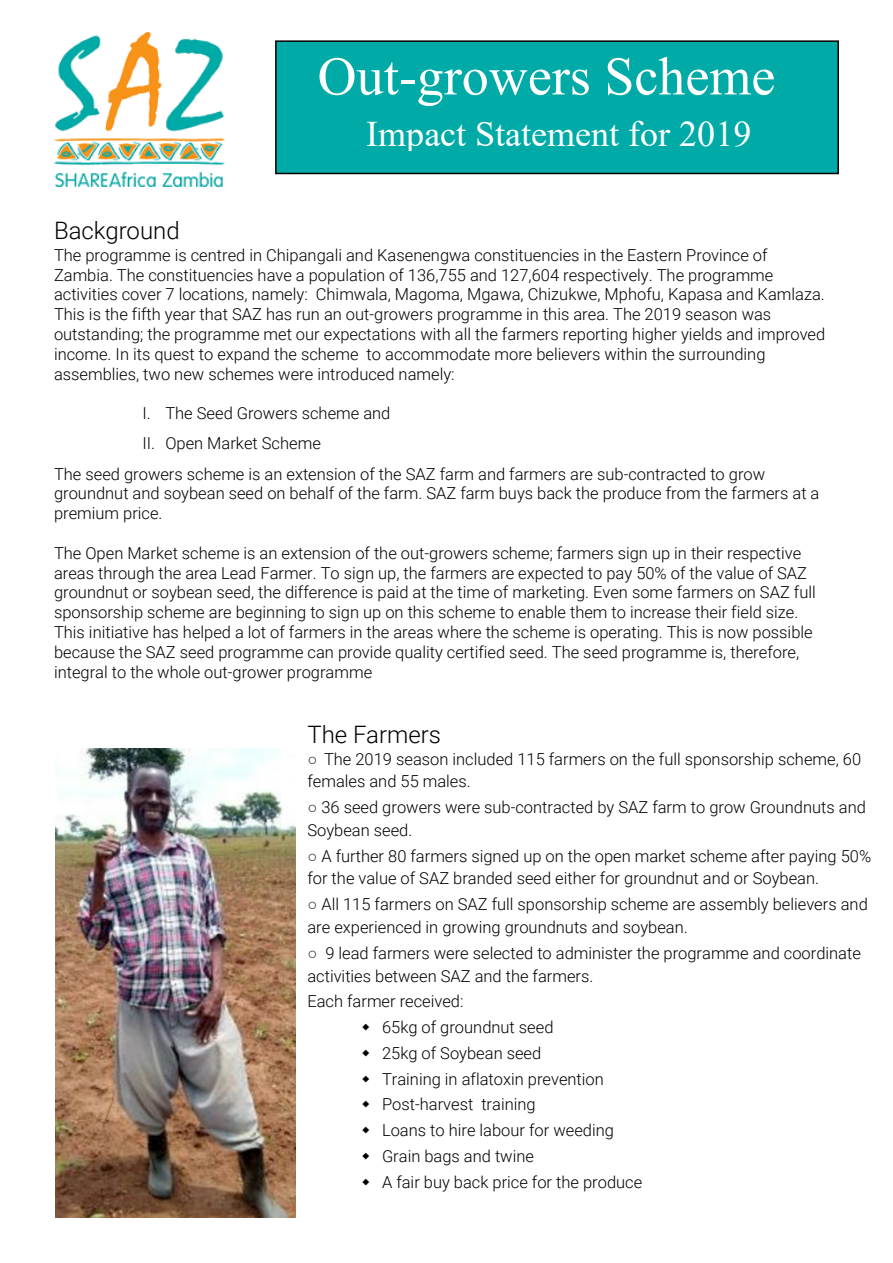
<style>
.page{position:relative;width:893px;height:1263px;background:#fff}
.page>*{position:absolute;margin:0;border:0;box-sizing:border-box;transform-origin:0 0}
.t1{font:54px "Times New Roman";color:#fff}
.t2{font:36px "Times New Roman";color:#fff}
.t3{font:300 24px "Roboto";color:#000}
.t4{font:300 16.5px/19.8px "Roboto";color:#000}
.s1{font-family:"Times New Roman";font-weight:400}
</style>
<div class="page">
<div style="left:275px;top:40px;width:564px;height:134px;background:#00aba7;border:2px solid #000"></div>
<img style="left:54px;top:33px;width:170px;height:154px">
<img style="left:55px;top:749px;width:240px;height:468px">
<h1 class="t1" style="left:318px;top:57px;width:459px">Out-growers Scheme</h1>
<h2 class="t2" style="left:366px;top:121px;width:387px">Impact Statement for 2019</h2>
<h3 class="t3" style="left:54px;top:221px;width:127px">Background</h3>
<p class="t4" style="left:54px;top:247px;width:773px">The programme is centred in Chipangali and Kasenengwa constituencies in the Eastern Province of Zambia. The constituencies have a population of 136,755 and 127,604 respectively. The programme activities cover 7 locations, namely: Chimwala, Magoma, Mgawa, Chizukwe, Mphofu, Kapasa and Kamlaza.<br>This is the fifth year that SAZ has run an out-growers programme in this area. The 2019 season was outstanding; the programme met our expectations with all the farmers reporting higher yields and improved income. In its quest to expand the scheme to accommodate more believers within the surrounding assemblies, two new schemes were introduced namely:</p>
<p class="t4" style="left:142px;top:405px;width:250px">I. The Seed Growers scheme and</p>
<p class="t4" style="left:142px;top:435px;width:180px">II. Open Market Scheme</p>
<p class="t4" style="left:54px;top:466px;width:713px">The seed growers scheme is an extension of the SAZ farm and farmers are sub-contracted to grow</p>
<p class="t4" style="left:54px;top:485px;width:767px">groundnut and soybean seed on behalf of the farm. SAZ farm buys back the produce from the farmers at a premium price.</p>
<p class="t4" style="left:54px;top:545px;width:763px">The Open Market scheme is an extension of the out-growers scheme; farmers sign up in their respective areas through the area Lead Farmer. To sign up, the farmers are expected to pay 50% of the value of SAZ groundnut or soybean seed, the difference is paid at the time of marketing. Even some farmers on SAZ full sponsorship scheme are beginning to sign up on this scheme to enable them to increase their field size.<br>This initiative has helped a lot of farmers in the areas where the scheme is operating. This is now possible because the SAZ seed programme can provide quality certified seed. The seed programme is, therefore, integral to the whole out-grower programme</p>
<h3 class="t3" style="left:307px;top:725px;width:135px">The Farmers</h3>
<p class="t4" style="left:307px;top:749px;width:555px;line-height:22.8px"><span class="s1">○</span> The 2019 season included 115 farmers on the full sponsorship scheme, 60 females and 55 males.</p>
<p class="t4" style="left:307px;top:798px;width:560px;line-height:22.8px"><span class="s1">○</span> 36 seed growers were sub-contracted by SAZ farm to grow Groundnuts and<br>Soybean seed.</p>
<p class="t4" style="left:307px;top:846px;width:565px;line-height:22.8px"><span class="s1">○</span> A further 80 farmers signed up on the open market scheme after paying 50% for the value of SAZ branded seed either for groundnut and or Soybean.</p>
<p class="t4" style="left:307px;top:895px;width:562px;line-height:22.8px"><span class="s1">○</span> All 115 farmers on SAZ full sponsorship scheme are assembly believers and are experienced in growing groundnuts and soybean.</p>
<p class="t4" style="left:307px;top:943px;width:555px;line-height:22.8px"><span class="s1">○</span> 9 lead farmers were selected to administer the programme and coordinate activities between SAZ and the farmers.</p>
<p class="t4" style="left:382px;top:990px;width:262px;line-height:25.8px;text-indent:-75px">Each farmer received:<br>65kg of groundnut seed<br>25kg of Soybean seed<br>Training in aflatoxin prevention<br>Post-harvest training<br>Loans to hire labour for weeding<br>Grain bags and twine<br>A fair buy back price for the produce</p>
</div>
